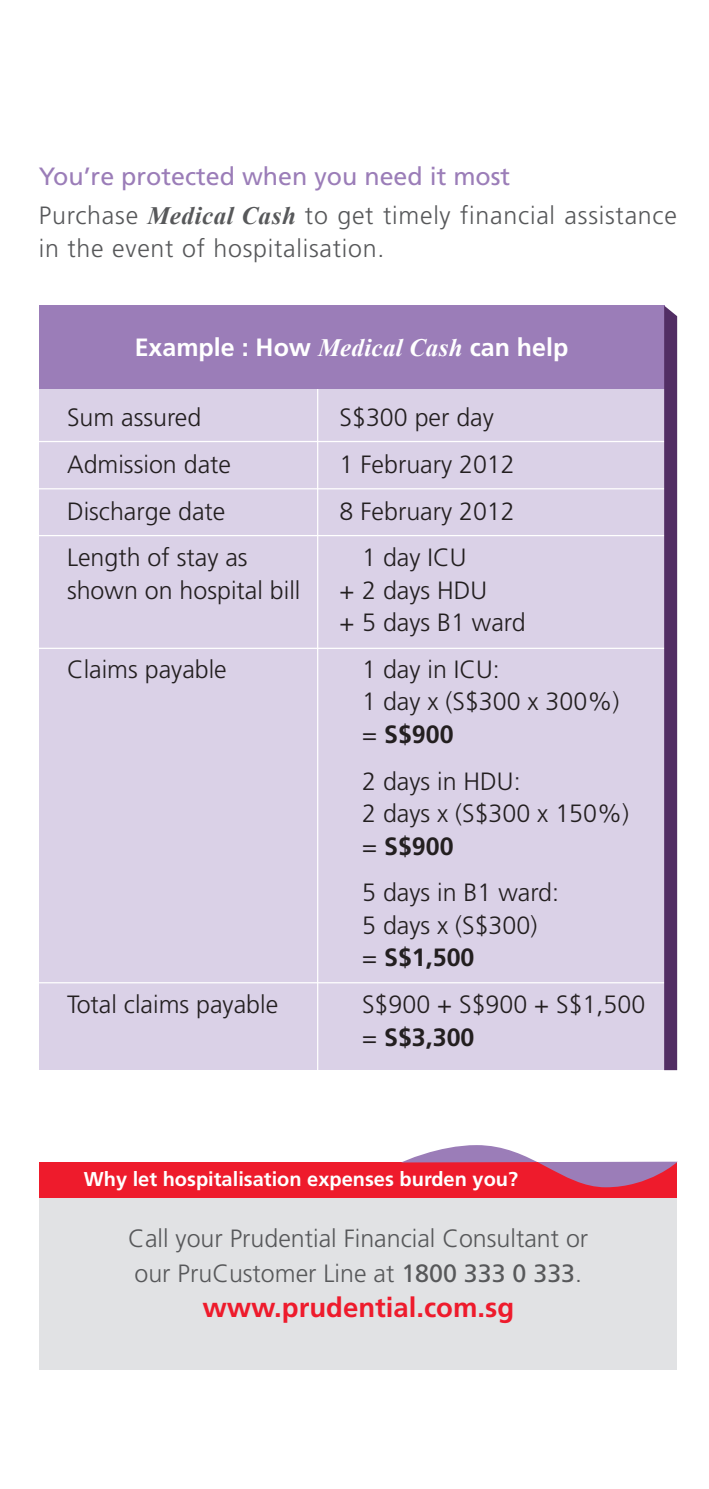
<style>
.page{position:relative;width:709px;height:1489px;background:#fff}
.page>*{position:absolute;margin:0;border:0;box-sizing:border-box;transform-origin:0 0}
.t1{font:700 27.5px "Frutiger";color:#ee1b2c}
.t2{font:300 25px/32.5px "Frutiger";color:#231f20}
.t3{font:300 25px/39.5px "Frutiger";letter-spacing:.03em;color:#57585a}
.t4{font:300 25px/35px "Frutiger";color:#57585a}
.t5{font:700 25px "Frutiger";color:#fff}
.t6{font:700 20px "Frutiger";color:#fff}
.s1{font-weight:400;color:#9b7db8}
.s2{font-family:"Times New Roman";font-weight:700;font-style:italic}
.s3{font-family:"Times New Roman";font-style:italic}
.s4{font-weight:700}
.s5{font-weight:400}
</style>
<div class="page">
<div style="left:40px;top:1175px;width:637px;height:194px;background:#e1e2e4"></div>
<div style="left:40px;top:1161px;width:637px;height:36px;background:#ee1b2c"></div>
<svg style="left:401px;top:1145px;width:276px;height:42px"></svg>
<div style="left:39px;top:308px;width:625px;height:762px;background:#dad1e7"></div>
<hr style="left:31px;top:982px;width:635px;height:1px;background:#fff">
<hr style="left:31px;top:441px;width:635px;height:1px;background:#fff">
<hr style="left:317px;top:380px;width:1px;height:692px;background:#fff">
<div style="left:39px;top:305px;width:625px;height:84px;background:#9b7db8"></div>
<hr style="left:31px;top:488px;width:635px;height:1px;background:#fff">
<hr style="left:31px;top:535px;width:635px;height:1px;background:#fff">
<hr style="left:31px;top:647px;width:635px;height:2px;background:#fff">
<svg style="left:664px;top:305px;width:13px;height:765px;background:#543166"></svg>
<p class="t3" style="left:39px;top:156px;width:639px"><span class="s1">You’re protected when you need it most<br></span>Purchase <span class="s2">Medical Cash</span> to get timely financial assistance</p>
<p class="t3" style="left:39px;top:228px;width:347px">in the event of hospitalisation.</p>
<p class="t5" style="left:135px;top:332px;width:435px">Example : How <span class="s3">Medical Cash</span> can help</p>
<p class="t2" style="left:67px;top:401px;width:136px">Sum assured</p>
<p class="t2" style="left:339px;top:401px;width:156px">S$300 per day</p>
<p class="t2" style="left:67px;top:448px;width:165px">Admission date</p>
<p class="t2" style="left:339px;top:448px;width:177px">1 February 2012</p>
<p class="t2" style="left:67px;top:495px;width:160px">Discharge date</p>
<p class="t2" style="left:339px;top:495px;width:177px">8 February 2012</p>
<p class="t2" style="left:67px;top:541px;width:182px">Length of stay as</p>
<p class="t2" style="left:362px;top:541px;width:106px">1 day ICU</p>
<p class="t2" style="left:67px;top:574px;width:235px">shown on hospital bill</p>
<p class="t2" style="left:339px;top:574px;width:188px">+ 2 days HDU<br>+ 5 days B1 ward</p>
<p class="t2" style="left:67px;top:653px;width:161px">Claims payable</p>
<p class="t2" style="left:362px;top:653px;width:259px">1 day in ICU:<br>1 day x (S$300 x 300%) = <span class="s4">S$900</span></p>
<p class="t2" style="left:362px;top:765px;width:268px">2 days in HDU:<br>2 days x (S$300 x 150%) = <span class="s4">S$900</span></p>
<p class="t2" style="left:362px;top:876px;width:198px">5 days in B1 ward:<br>5 days x (S$300)<br>= <span class="s4">S$1,500</span></p>
<p class="t2" style="left:67px;top:988px;width:213px">Total claims payable</p>
<p class="t2" style="left:362px;top:988px;width:284px">S$900 + S$900 + S$1,500 = <span class="s4">S$3,300</span></p>
<p class="t6" style="left:84px;top:1167px;width:436px">Why let hospitalisation expenses burden you?</p>
<p class="t4" style="left:128px;top:1220px;width:461px">Call your Prudential Financial Consultant or our PruCustomer Line at <span class="s5">1800 333 0 333</span>.</p>
<p class="t1" style="left:202px;top:1290px;width:313px">www.prudential.com.sg</p>
</div>
